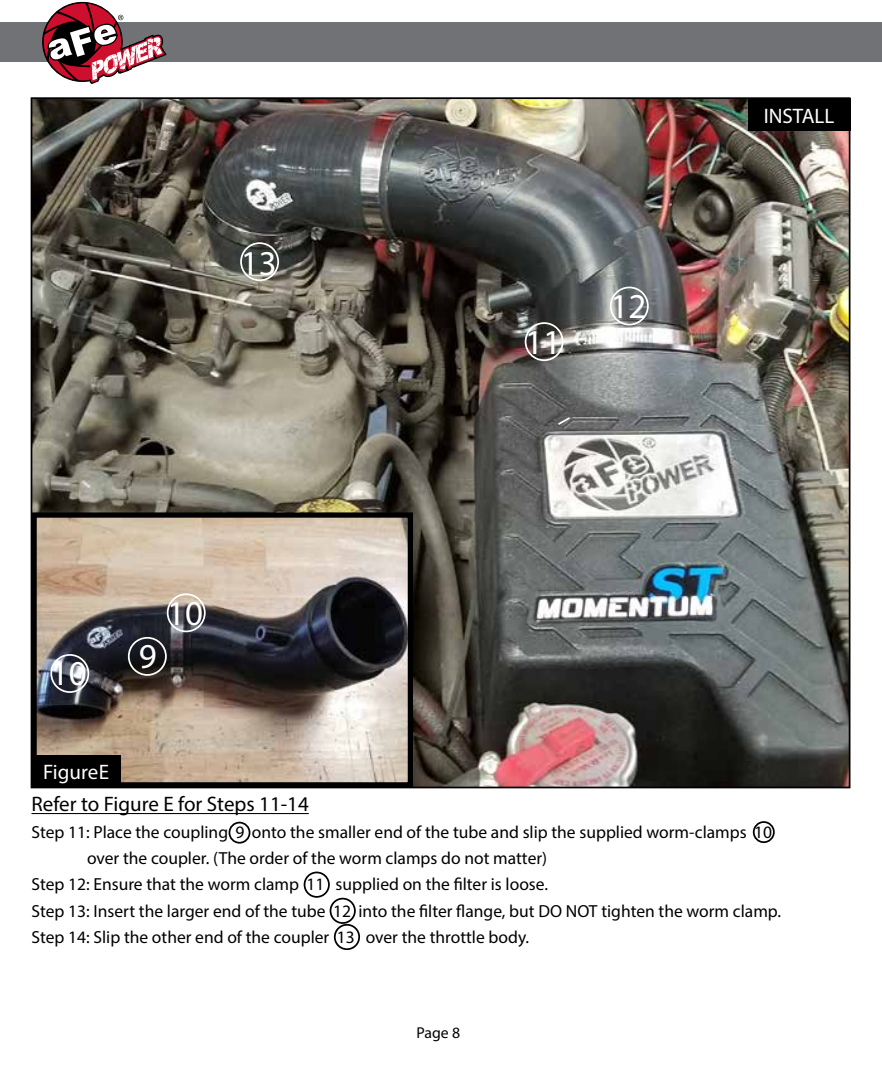
<style>
.page{position:relative;width:882px;height:1071px;background:#fff}
.page>*{position:absolute;margin:0;border:0;box-sizing:border-box;transform-origin:0 0}
.t1{font:35px "Myriad Pro";color:#fff}
.t2{font:21px "Myriad Pro";color:#000}
.t3{font:21px "Myriad Pro";color:#fff}
.t4{font:17.5px "Myriad Pro";color:#000}
.t5{font:15.75px "Myriad Pro";color:#000}
</style>
<div class="page">
<img style="left:34px;top:100px;width:813px;height:685px">
<div style="left:0;top:23px;width:882px;height:39px;background:#717275"></div>
<svg style="left:43px;top:3px;width:124px;height:81px"></svg>
<svg style="left:556px;top:416px;width:16px;height:11px"></svg>
<div style="left:748px;top:98px;width:102px;height:33px;background:#000"></div>
<hr style="left:32px;top:813px;width:277px;height:1px;background:#000">
<div style="left:304px;top:872px;width:26px;height:26px;border:2px solid #000;border-radius:50%"></div>
<div style="left:330px;top:898px;width:26px;height:26px;border:2px solid #000;border-radius:50%"></div>
<div style="left:334px;top:924px;width:26px;height:26px;border:2px solid #000;border-radius:50%"></div>
<img style="left:38px;top:518px;width:369px;height:263px">
<div style="left:32px;top:512px;width:381px;height:275px;border:5px solid #000"></div>
<div style="left:32px;top:755px;width:89px;height:32px;background:#000"></div>
<div style="left:128px;top:637px;width:39px;height:39px;border:2px solid #fff;border-radius:50%"></div>
<div style="left:50px;top:654px;width:39px;height:39px;border:2px solid #fff;border-radius:50%"></div>
<div style="left:167px;top:593px;width:39px;height:39px;border:2px solid #fff;border-radius:50%"></div>
<div style="left:525px;top:322px;width:39px;height:39px;border:2px solid #fff;border-radius:50%"></div>
<div style="left:610px;top:287px;width:39px;height:38px;border:2px solid #fff;border-radius:50%"></div>
<div style="left:240px;top:242px;width:39px;height:39px;border:2px solid #fff;border-radius:50%"></div>
<div style="left:229px;top:822px;width:21px;height:22px;border:2px solid #000;border-radius:50%"></div>
<div style="left:753px;top:821px;width:22px;height:22px;border:2px solid #000;border-radius:50%"></div>
<h1 class="t1" style="left:241px;top:242px;width:37px">13</h1>
<h1 class="t1" style="left:51px;top:652px;width:37px">10</h1>
<p class="t3" style="left:43px;top:759px;width:67px">Figure E</p>
<h1 class="t1" style="left:139px;top:635px;width:19px">9</h1>
<h1 class="t1" style="left:167px;top:591px;width:37px">10</h1>
<h1 class="t1" style="left:525px;top:320px;width:37px">11</h1>
<h1 class="t1" style="left:610px;top:285px;width:37px">12</h1>
<p class="t3" style="left:764px;top:103px;width:72px">INSTALL</p>
<p class="t2" style="left:32px;top:791px;width:279px">Refer to Figure E for Steps 11-14</p>
<p class="t4" style="left:32px;top:821px;width:742px">Step 11: Place the coupling 9 onto the smaller end of the tube and slip the supplied worm-clamps 10</p>
<p class="t4" style="left:87px;top:848px;width:461px">over the coupler. (The order of the worm clamps do not matter)</p>
<p class="t4" style="left:32px;top:874px;width:518px">Step 12: Ensure that the worm clamp 11 supplied on the filter is loose.</p>
<p class="t4" style="left:32px;top:900px;width:751px">Step 13: Insert the larger end of the tube 12 into the filter flange, but DO NOT tighten the worm clamp.</p>
<p class="t4" style="left:32px;top:926px;width:499px">Step 14: Slip the other end of the coupler 13 over the throttle body.</p>
<p class="t5" style="left:416px;top:1023px;width:45px">Page 8</p>
</div>
